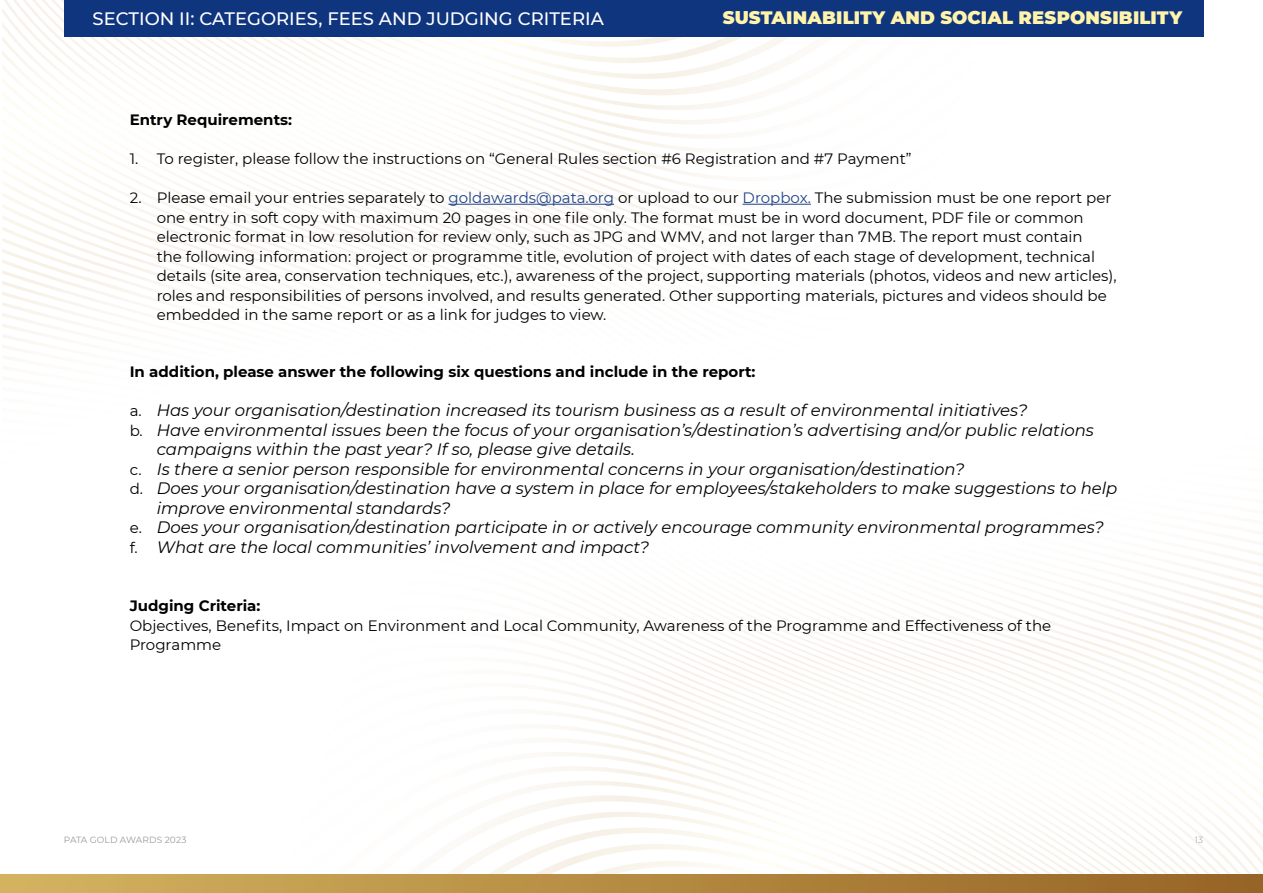
<style>
.page{position:relative;width:1263px;height:893px;background:#fff}
.page>*{position:absolute;margin:0;border:0;box-sizing:border-box;transform-origin:0 0}
.t1{font:500 18px "Montserrat";color:#fff}
.t2{font:900 18px "Montserrat";letter-spacing:.01em;color:#fff4aa}
.t3{font:italic 16.5px "Montserrat";color:#000}
.t4{font:15px/19.5px "Montserrat";color:#000}
.t5{font:700 15px "Montserrat";color:#000}
.t6{font:9px "Montserrat";letter-spacing:.015em;color:#97999c}
.t7{font:300 9px "Gotham";color:#97999c}
.s1{color:#1f438a}
.s2{font-style:normal;font-size:15px}
</style>
<div class="page">
<svg style="left:158px;top:36px;width:172px;height:264px"></svg>
<svg style="left:169px;top:36px;width:499px;height:250px"></svg>
<svg style="left:179px;top:36px;width:516px;height:238px"></svg>
<svg style="left:190px;top:36px;width:511px;height:225px"></svg>
<svg style="left:200px;top:36px;width:511px;height:218px"></svg>
<svg style="left:211px;top:36px;width:503px;height:201px"></svg>
<svg style="left:223px;top:36px;width:494px;height:188px"></svg>
<svg style="left:234px;top:36px;width:577px;height:173px"></svg>
<svg style="left:246px;top:36px;width:565px;height:160px"></svg>
<svg style="left:258px;top:36px;width:553px;height:147px"></svg>
<svg style="left:270px;top:36px;width:541px;height:132px"></svg>
<svg style="left:283px;top:36px;width:741px;height:121px"></svg>
<svg style="left:296px;top:36px;width:696px;height:107px"></svg>
<svg style="left:311px;top:36px;width:644px;height:93px"></svg>
<svg style="left:326px;top:36px;width:592px;height:77px"></svg>
<svg style="left:343px;top:36px;width:538px;height:63px"></svg>
<svg style="left:361px;top:36px;width:481px;height:47px"></svg>
<svg style="left:939px;top:592px;width:170px;height:282px"></svg>
<svg style="left:600px;top:605px;width:498px;height:269px"></svg>
<svg style="left:574px;top:617px;width:514px;height:257px"></svg>
<svg style="left:563px;top:630px;width:514px;height:244px"></svg>
<svg style="left:558px;top:643px;width:509px;height:231px"></svg>
<svg style="left:553px;top:657px;width:503px;height:217px"></svg>
<svg style="left:552px;top:670px;width:493px;height:204px"></svg>
<svg style="left:552px;top:682px;width:481px;height:192px"></svg>
<svg style="left:552px;top:696px;width:469px;height:178px"></svg>
<svg style="left:552px;top:709px;width:457px;height:165px"></svg>
<svg style="left:552px;top:724px;width:445px;height:150px"></svg>
<svg style="left:552px;top:738px;width:432px;height:136px"></svg>
<svg style="left:550px;top:752px;width:421px;height:122px"></svg>
<svg style="left:536px;top:766px;width:420px;height:108px"></svg>
<svg style="left:518px;top:781px;width:423px;height:93px"></svg>
<svg style="left:512px;top:795px;width:412px;height:79px"></svg>
<svg style="left:449px;top:812px;width:457px;height:62px"></svg>
<div style="left:0;top:874px;width:1263px;height:19px;background:linear-gradient(to right,#d3b460,#966324)"></div>
<hr style="left:448px;top:204px;width:166px;height:1px;background:#1f438a">
<hr style="left:743px;top:204px;width:68px;height:1px;background:#1f438a">
<div style="left:64px;top:0;width:1139px;height:36px;background:#10357f"></div>
<p class="t1" style="left:92px;top:6px;width:513px">SECTION II: CATEGORIES, FEES AND JUDGING CRITERIA</p>
<p class="t2" style="left:723px;top:4px;width:461px">SUSTAINABILITY AND SOCIAL RESPONSIBILITY</p>
<p class="t1" style="left:185px;top:6px;width:240px">: GEN RAL NFORMATION</p>
<p class="t5" style="left:130px;top:109px;width:164px">Entry Requirements:</p>
<p class="t4" style="left:130px;top:148px;width:783px">1. To register, please follow the instructions on “General Rules section #6 Registration and #7 Payment”</p>
<p class="t4" style="left:157px;top:187px;width:961px;text-indent:-27px">2. Please email your entries separately to <span class="s1">goldawards@pata.org</span> or upload to our <span class="s1">Dropbox.</span> The submission must be one report per one entry in soft copy with maximum 20 pages in one file only. The format must be in word document, PDF file or common electronic format in low resolution for review only, such as JPG and WMV, and not larger than 7MB. The report must contain<br>the following information: project or programme title, evolution of project with dates of each stage of development, technical details (site area, conservation techniques, etc.), awareness of the project, supporting materials (photos, videos and new articles), roles and responsibilities of persons involved, and results generated. Other supporting materials, pictures and videos should be embedded in the same report or as a link for judges to view.</p>
<p class="t5" style="left:130px;top:361px;width:627px">In addition, please answer the following six questions and include in the report:</p>
<p class="t3" style="left:130px;top:399px;width:899px"><span class="s2">a.</span> Has your organisation/destination increased its tourism business as a result of environmental initiatives?</p>
<p class="t3" style="left:130px;top:418px;width:966px"><span class="s2">b.</span> Have environmental issues been the focus of your organisation’s/destination’s advertising and/or public relations</p>
<p class="t3" style="left:157px;top:438px;width:480px">campaigns within the past year? If so, please give details.</p>
<p class="t3" style="left:130px;top:457px;width:836px"><span class="s2">c.</span> Is there a senior person responsible for environmental concerns in your organisation/destination?</p>
<p class="t3" style="left:130px;top:477px;width:989px"><span class="s2">d.</span> Does your organisation/destination have a system in place for employees/stakeholders to make suggestions to help</p>
<p class="t3" style="left:157px;top:496px;width:295px">improve environmental standards?</p>
<p class="t3" style="left:130px;top:516px;width:975px"><span class="s2">e.</span> Does your organisation/destination participate in or actively encourage community environmental programmes?</p>
<p class="t3" style="left:130px;top:535px;width:521px"><span class="s2">f.</span> What are the local communities’ involvement and impact?</p>
<p class="t5" style="left:130px;top:595px;width:132px">Judging Criteria:</p>
<p class="t4" style="left:130px;top:615px;width:923px">Objectives, Benefits, Impact on Environment and Local Community, Awareness of the Programme and Effectiveness of the<br>Programme</p>
<p class="t6" style="left:64px;top:834px;width:124px">PATA GOLD AWARDS 2023</p>
<p class="t7" style="left:1195px;top:835px;width:10px">13</p>
</div>
